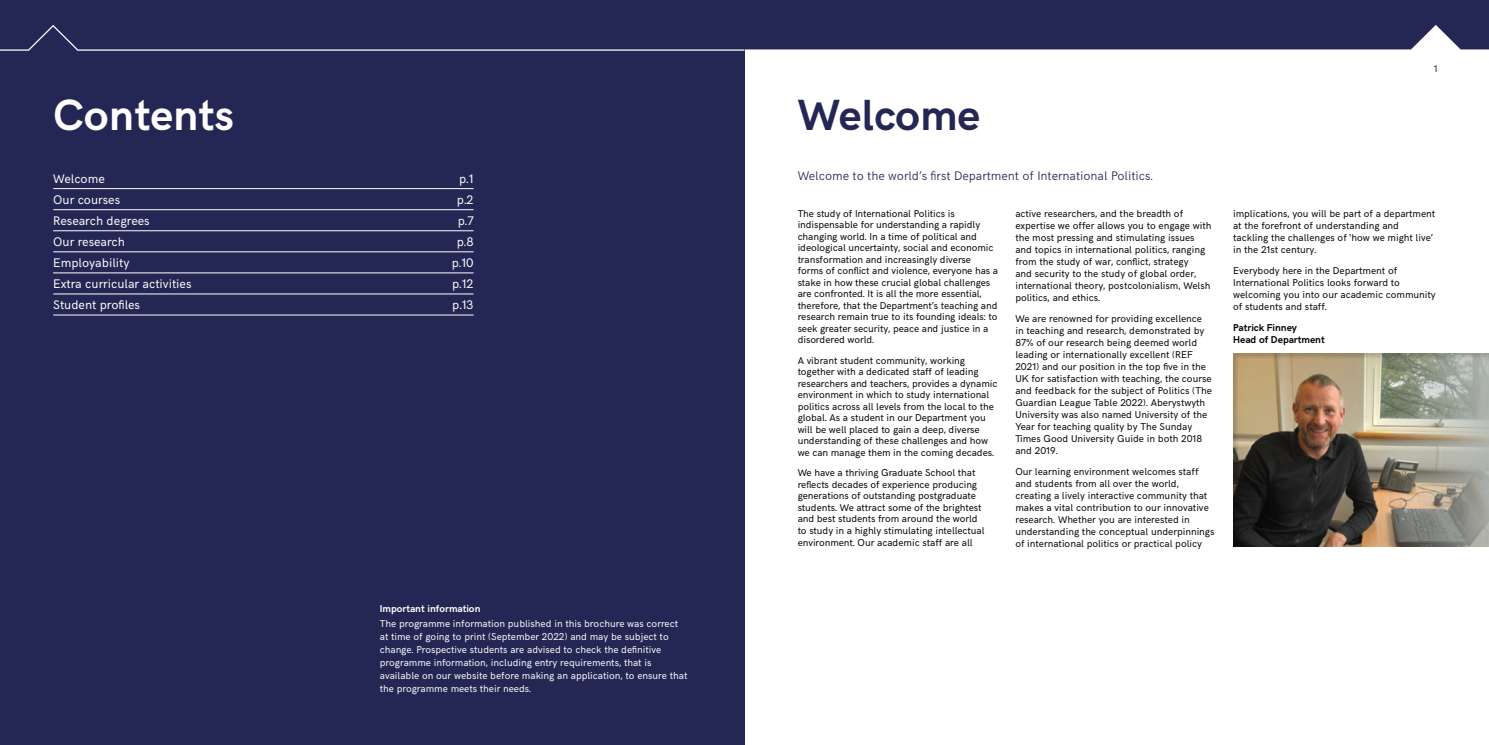
<style>
.page{position:relative;width:1489px;height:745px;background:#fff}
.page>*{position:absolute;margin:0;border:0;box-sizing:border-box;transform-origin:0 0}
.t1{font:700 43.75px "HK Grotesk";color:#fff}
.t2{font:700 43.75px "HK Grotesk";color:#242753}
.t3{font:12.5px "HK Grotesk";color:#fff}
.t4{font:300 12.5px "HK Grotesk";color:#242753}
.t5{font:10px/12px "HK Grotesk";color:#000}
.t6{font:10px/13px "HK Grotesk";color:#fff}
.t7{font:700 10px/12px "HK Grotesk";color:#000}
.t8{font:700 10px "HK Grotesk";color:#fff}
.t9{font:10px "HK Grotesk";color:#242753}
</style>
<div class="page">
<div style="left:0;top:0;width:744px;height:744px;background:#242753"></div>
<div style="left:1230px;top:351px;width:258px;height:195px;background:#000;opacity:.15"></div>
<hr style="left:53px;top:188px;width:420px;height:1px;background:#fff">
<hr style="left:53px;top:209px;width:420px;height:1px;background:#fff">
<hr style="left:53px;top:230px;width:420px;height:1px;background:#fff">
<hr style="left:53px;top:251px;width:420px;height:1px;background:#fff">
<hr style="left:53px;top:272px;width:420px;height:1px;background:#fff">
<hr style="left:53px;top:293px;width:420px;height:1px;background:#fff">
<hr style="left:53px;top:314px;width:420px;height:1px;background:#fff">
<svg style="left:0;top:0;width:1488px;height:52px"></svg>
<h1 class="t1" style="left:53px;top:82px;width:182px">Contents</h1>
<p class="t3" style="left:53px;top:169px;width:53px">Welcome</p>
<p class="t3" style="left:459px;top:169px;width:16px">p.1</p>
<p class="t3" style="left:53px;top:190px;width:68px">Our courses</p>
<p class="t3" style="left:457px;top:190px;width:18px">p.2</p>
<p class="t3" style="left:53px;top:211px;width:98px">Research degrees</p>
<p class="t3" style="left:457px;top:211px;width:17px">p.7</p>
<p class="t3" style="left:53px;top:232px;width:73px">Our research</p>
<p class="t3" style="left:456px;top:232px;width:18px">p.8</p>
<p class="t3" style="left:53px;top:253px;width:78px">Employability</p>
<p class="t3" style="left:452px;top:253px;width:23px">p.10</p>
<p class="t3" style="left:53px;top:274px;width:140px">Extra curricular activities</p>
<p class="t3" style="left:452px;top:274px;width:23px">p.12</p>
<p class="t3" style="left:53px;top:295px;width:88px">Student profiles</p>
<p class="t3" style="left:452px;top:295px;width:23px">p.13</p>
<p class="t8" style="left:380px;top:600px;width:102px">Important information</p>
<p class="t6" style="left:380px;top:615px;width:309px">The programme information published in this brochure was correct at time of going to print (September 2022) and may be subject to change. Prospective students are advised to check the definitive programme information, including entry requirements, that is available on our website before making an application, to ensure that the programme meets their needs.</p>
<h1 class="t2" style="left:797px;top:82px;width:184px">Welcome</h1>
<p class="t4" style="left:797px;top:167px;width:357px">Welcome to the world’s first Department of International Politics.</p>
<p class="t5" style="left:797px;top:207px;width:202px;line-height:11.5px">The study of International Politics is indispensable for understanding a rapidly changing world. In a time of political and ideological uncertainty, social and economic transformation and increasingly diverse forms of conflict and violence, everyone has a stake in how these crucial global challenges are confronted. It is all the more essential, therefore, that the Department’s teaching and research remain true to its founding ideals: to seek greater security, peace and justice in a disordered world.</p>
<p class="t5" style="left:797px;top:353px;width:201px;line-height:11.5px">A vibrant student community, working together with a dedicated staff of leading researchers and teachers, provides a dynamic environment in which to study international politics across all levels from the local to the global. As a student in our Department you will be well placed to gain a deep, diverse understanding of these challenges and how we can manage them in the coming decades.</p>
<p class="t5" style="left:797px;top:466px;width:188px;line-height:11.6px">We have a thriving Graduate School that reflects decades of experience producing generations of outstanding postgraduate students. We attract some of the brightest and best students from around the world to study in a highly stimulating intellectual environment. Our academic staff are all</p>
<p class="t5" style="left:1015px;top:207px;width:197px">active researchers, and the breadth of expertise we offer allows you to engage with the most pressing and stimulating issues and topics in international politics, ranging from the study of war, conflict, strategy<br>and security to the study of global order, international theory, postcolonialism, Welsh politics, and ethics.</p>
<p class="t5" style="left:1015px;top:312px;width:198px">We are renowned for providing excellence in teaching and research, demonstrated by 87% of our research being deemed world leading or internationally excellent (REF 2021) and our position in the top five in the UK for satisfaction with teaching, the course and feedback for the subject of Politics (The Guardian League Table 2022). Aberystwyth University was also named University of the Year for teaching quality by The Sunday Times Good University Guide in both 2018 and 2019.</p>
<p class="t5" style="left:1015px;top:465px;width:201px">Our learning environment welcomes staff and students from all over the world, creating a lively interactive community that makes a vital contribution to our innovative research. Whether you are interested in understanding the conceptual underpinnings of international politics or practical policy</p>
<p class="t9" style="left:1433px;top:61px;width:5px">1</p>
<p class="t5" style="left:1232px;top:207px;width:204px">implications, you will be part of a department at the forefront of understanding and tackling the challenges of ‘how we might live’ in the 21st century.</p>
<p class="t5" style="left:1232px;top:264px;width:204px">Everybody here in the Department of International Politics looks forward to welcoming you into our academic community of students and staff.</p>
<p class="t7" style="left:1232px;top:321px;width:93px">Patrick Finney<br>Head of Department</p>
</div>
